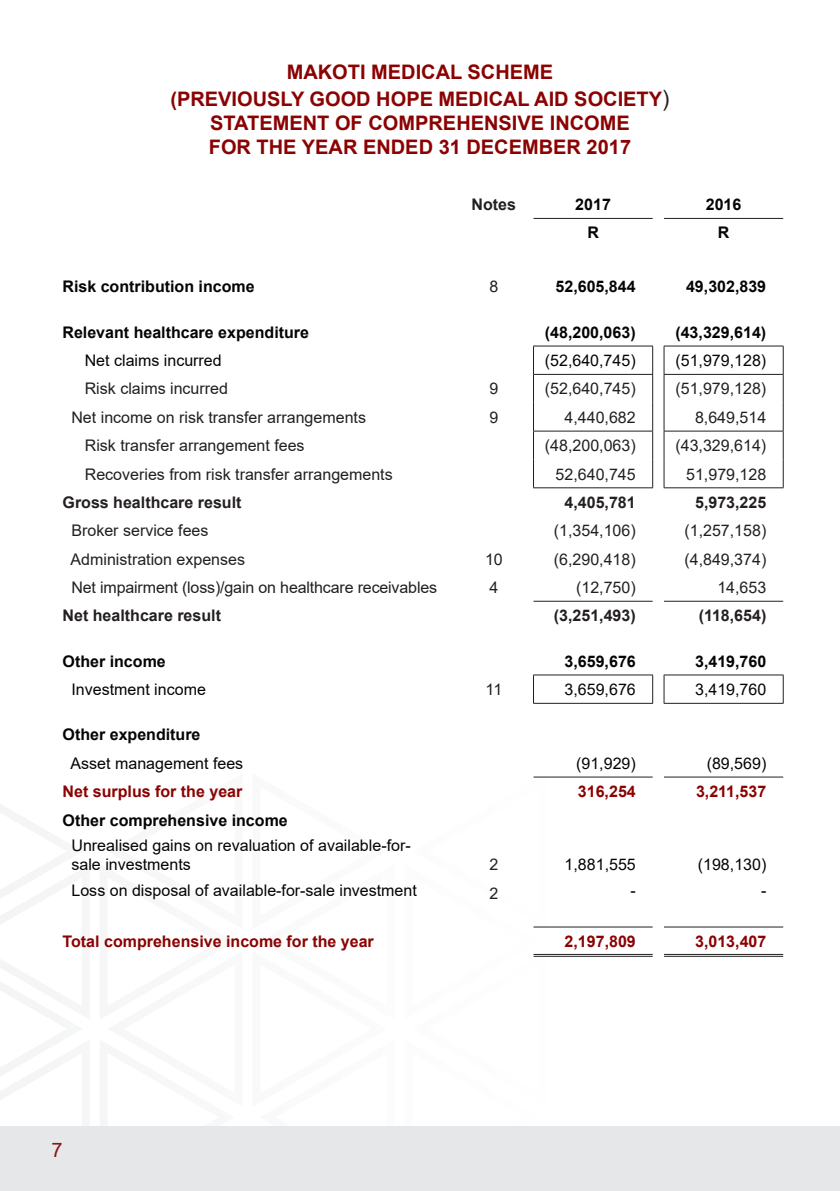
<style>
.page{position:relative;width:840px;height:1191px;background:#fff}
.page>*{position:absolute;margin:0;border:0;box-sizing:border-box;transform-origin:0 0}
.t1{font:700 20px/26.4px "Arial";color:#8b0202;text-align:center}
.t2{font:20px "Arial";color:#881619}
.t3{font:16px "Arial";color:#231f20}
.t4{font:16px/19.2px "Arial";color:#040503}
.t5{font:700 16px "Arial";color:#040503}
.t6{font:700 16px "Arial";color:#8b0202}
.t7{font:700 16px "Arial";color:#231f20}
.s1{font-weight:400;font-size:22px;color:#231f20}
</style>
<div class="page">
<svg style="left:0;top:777px;width:549px;height:323px"></svg>
<div style="left:0;top:1126px;width:839px;height:65px;background:#e6e7e9"></div>
<hr style="left:533px;top:218px;width:119px;height:1px;background:#231f20">
<hr style="left:663px;top:218px;width:119px;height:1px;background:#231f20">
<hr style="left:533px;top:346px;width:119px;height:1px;background:#231f20">
<hr style="left:663px;top:346px;width:120px;height:1px;background:#231f20">
<hr style="left:533px;top:374px;width:119px;height:1px;background:#231f20">
<svg style="left:533px;top:346px;width:1px;height:141px"></svg>
<svg style="left:652px;top:346px;width:1px;height:141px"></svg>
<hr style="left:533px;top:431px;width:119px;height:1px;background:#231f20">
<hr style="left:663px;top:374px;width:120px;height:1px;background:#231f20">
<svg style="left:663px;top:346px;width:1px;height:141px"></svg>
<svg style="left:782px;top:346px;width:1px;height:141px"></svg>
<hr style="left:663px;top:431px;width:120px;height:1px;background:#231f20">
<hr style="left:533px;top:601px;width:119px;height:1px;background:#231f20">
<hr style="left:663px;top:601px;width:119px;height:1px;background:#231f20">
<hr style="left:533px;top:487px;width:119px;height:1px;background:#231f20">
<hr style="left:663px;top:487px;width:120px;height:1px;background:#231f20">
<hr style="left:533px;top:674px;width:119px;height:1px;background:#231f20">
<svg style="left:533px;top:675px;width:1px;height:28px"></svg>
<svg style="left:652px;top:675px;width:1px;height:28px"></svg>
<hr style="left:663px;top:674px;width:120px;height:1px;background:#231f20">
<svg style="left:663px;top:675px;width:1px;height:28px"></svg>
<svg style="left:782px;top:675px;width:1px;height:28px"></svg>
<hr style="left:533px;top:703px;width:119px;height:1px;background:#231f20">
<hr style="left:663px;top:703px;width:120px;height:1px;background:#231f20">
<hr style="left:533px;top:776px;width:119px;height:1px;background:#231f20">
<hr style="left:663px;top:776px;width:119px;height:1px;background:#231f20">
<hr style="left:533px;top:926px;width:119px;height:1px;background:#231f20">
<hr style="left:663px;top:926px;width:119px;height:1px;background:#231f20">
<hr style="left:533px;top:954px;width:119px;height:1px;background:#231f20">
<hr style="left:533px;top:955px;width:119px;height:1px;background:#231f20">
<hr style="left:663px;top:954px;width:119px;height:1px;background:#231f20">
<hr style="left:663px;top:955px;width:119px;height:1px;background:#231f20">
<p class="t1" style="left:170px;top:59px;width:500px">MAKOTI MEDICAL SCHEME<br>(PREVIOUSLY GOOD HOPE MEDICAL AID SOCIETY<span class="s1">)</span></p>
<p class="t1" style="left:209px;top:111px;width:423px;line-height:24px;text-align:left">STATEMENT OF COMPREHENSIVE INCOME<br>FOR THE YEAR ENDED 31 DECEMBER 2017</p>
<p class="t7" style="left:471px;top:193px;width:46px">Notes</p>
<p class="t5" style="left:575px;top:193px;width:37px">2017</p>
<p class="t5" style="left:705px;top:193px;width:37px">2016</p>
<p class="t5" style="left:587px;top:221px;width:13px">R</p>
<p class="t5" style="left:717px;top:221px;width:13px">R</p>
<p class="t5" style="left:62px;top:275px;width:194px">Risk contribution income</p>
<p class="t3" style="left:489px;top:276px;width:10px">8</p>
<p class="t5" style="left:555px;top:275px;width:82px">52,605,844</p>
<p class="t5" style="left:685px;top:275px;width:82px">49,302,839</p>
<p class="t5" style="left:62px;top:321px;width:248px">Relevant healthcare expenditure</p>
<p class="t5" style="left:544px;top:321px;width:92px">(48,200,063)</p>
<p class="t5" style="left:675px;top:321px;width:92px">(43,329,614)</p>
<p class="t4" style="left:85px;top:351px;width:138px">Net claims incurred</p>
<p class="t4" style="left:544px;top:351px;width:92px">(52,640,745)</p>
<p class="t4" style="left:675px;top:351px;width:92px">(51,979,128)</p>
<p class="t3" style="left:85px;top:378px;width:145px">Risk claims incurred</p>
<p class="t3" style="left:489px;top:378px;width:10px">9</p>
<p class="t3" style="left:544px;top:378px;width:92px">(52,640,745)</p>
<p class="t3" style="left:675px;top:378px;width:92px">(51,979,128)</p>
<p class="t3" style="left:71px;top:406px;width:296px">Net income on risk transfer arrangements</p>
<p class="t3" style="left:489px;top:406px;width:10px">9</p>
<p class="t3" style="left:564px;top:406px;width:73px">4,440,682</p>
<p class="t3" style="left:694px;top:406px;width:73px">8,649,514</p>
<p class="t3" style="left:85px;top:434px;width:221px">Risk transfer arrangement fees</p>
<p class="t3" style="left:544px;top:434px;width:92px">(48,200,063)</p>
<p class="t3" style="left:675px;top:434px;width:92px">(43,329,614)</p>
<p class="t3" style="left:85px;top:463px;width:309px">Recoveries from risk transfer arrangements</p>
<p class="t3" style="left:555px;top:463px;width:82px">52,640,745</p>
<p class="t3" style="left:685px;top:463px;width:82px">51,979,128</p>
<p class="t7" style="left:62px;top:491px;width:180px">Gross healthcare result</p>
<p class="t7" style="left:564px;top:491px;width:73px">4,405,781</p>
<p class="t7" style="left:694px;top:491px;width:73px">5,973,225</p>
<p class="t3" style="left:71px;top:519px;width:138px">Broker service fees</p>
<p class="t3" style="left:553px;top:519px;width:83px">(1,354,106)</p>
<p class="t3" style="left:684px;top:519px;width:83px">(1,257,158)</p>
<p class="t3" style="left:71px;top:548px;width:176px">Administration expenses</p>
<p class="t3" style="left:484px;top:548px;width:19px">10</p>
<p class="t3" style="left:553px;top:548px;width:83px">(6,290,418)</p>
<p class="t3" style="left:684px;top:548px;width:83px">(4,849,374)</p>
<p class="t3" style="left:71px;top:576px;width:367px">Net impairment (loss)/gain on healthcare receivables</p>
<p class="t3" style="left:489px;top:576px;width:10px">4</p>
<p class="t3" style="left:576px;top:576px;width:61px">(12,750)</p>
<p class="t3" style="left:717px;top:576px;width:50px">14,653</p>
<p class="t7" style="left:63px;top:604px;width:160px">Net healthcare result</p>
<p class="t7" style="left:553px;top:604px;width:83px">(3,251,493)</p>
<p class="t7" style="left:698px;top:604px;width:69px">(118,654)</p>
<p class="t5" style="left:63px;top:650px;width:105px">Other income</p>
<p class="t5" style="left:564px;top:650px;width:73px">3,659,676</p>
<p class="t5" style="left:694px;top:650px;width:73px">3,419,760</p>
<p class="t4" style="left:71px;top:679px;width:136px">Investment income</p>
<p class="t3" style="left:485px;top:678px;width:18px">11</p>
<p class="t4" style="left:564px;top:679px;width:73px">3,659,676</p>
<p class="t4" style="left:694px;top:679px;width:73px">3,419,760</p>
<p class="t5" style="left:63px;top:723px;width:139px">Other expenditure</p>
<p class="t4" style="left:71px;top:753px;width:174px">Asset management fees</p>
<p class="t4" style="left:576px;top:753px;width:61px">(91,929)</p>
<p class="t4" style="left:706px;top:753px;width:61px">(89,569)</p>
<p class="t6" style="left:63px;top:780px;width:181px">Net surplus for the year</p>
<p class="t6" style="left:577px;top:780px;width:59px">316,254</p>
<p class="t6" style="left:695px;top:780px;width:72px">3,211,537</p>
<p class="t5" style="left:63px;top:808px;width:226px">Other comprehensive income</p>
<p class="t4" style="left:71px;top:836px;width:340px">Unrealised gains on revaluation of available-for&shy;sale investments</p>
<p class="t3" style="left:489px;top:853px;width:10px">2</p>
<p class="t4" style="left:564px;top:855px;width:73px">1,881,555</p>
<p class="t4" style="left:697px;top:855px;width:70px">(198,130)</p>
<p class="t4" style="left:71px;top:880px;width:347px">Loss on disposal of available-for-sale investment</p>
<p class="t3" style="left:489px;top:882px;width:10px">2</p>
<p class="t4" style="left:630px;top:880px;width:7px">-</p>
<p class="t4" style="left:760px;top:880px;width:7px">-</p>
<p class="t6" style="left:63px;top:930px;width:312px">Total comprehensive income for the year</p>
<p class="t6" style="left:564px;top:930px;width:73px">2,197,809</p>
<p class="t6" style="left:694px;top:930px;width:73px">3,013,407</p>
<p class="t2" style="left:51px;top:1136px;width:13px">7</p>
</div>
